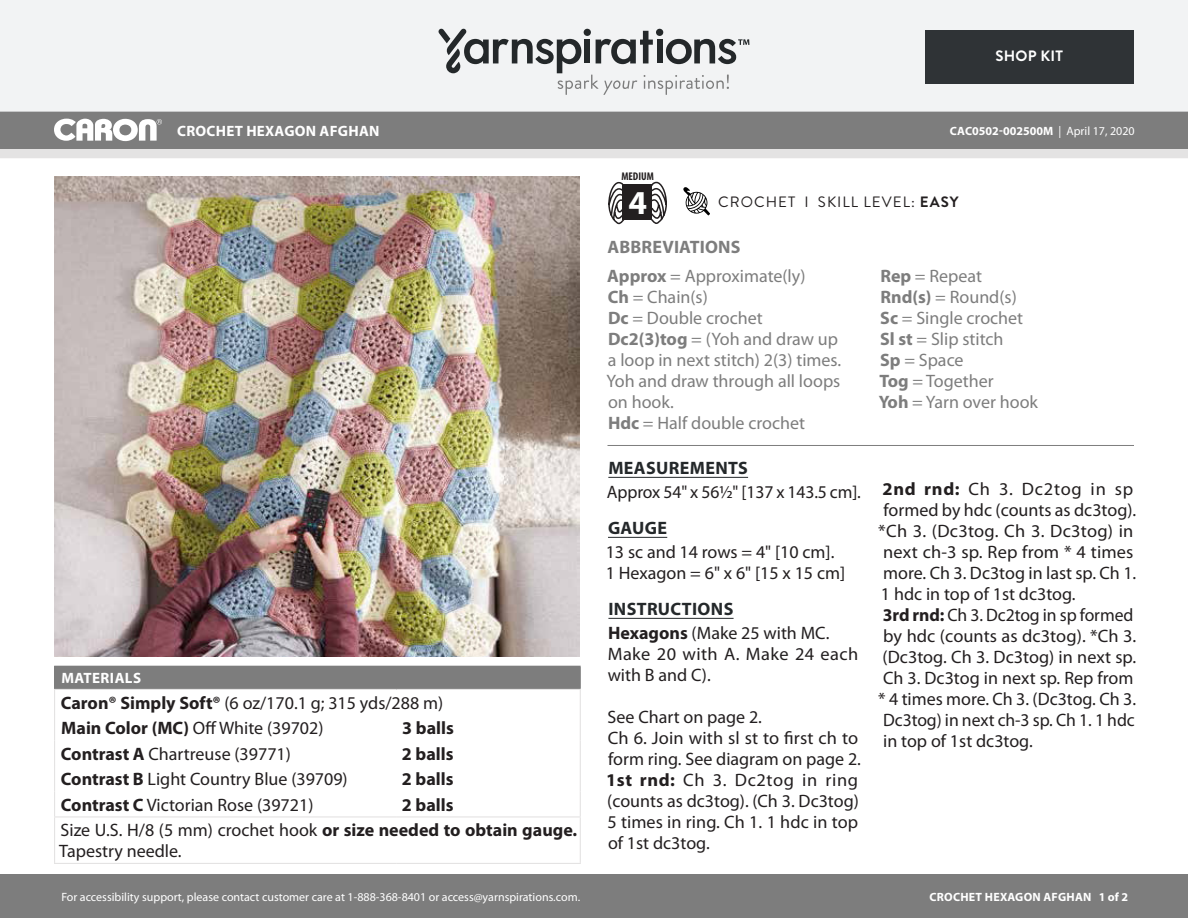
<style>
.page{position:relative;width:1188px;height:918px;background:#fff}
.page>*{position:absolute;margin:0;border:0;box-sizing:border-box;transform-origin:0 0}
.t1{font:700 33.6px "Myriad Pro";color:#fff}
.Body_-__With_auto_st{font:18px/21px "Myriad Pro";color:#231f20}
.Abbreviations_-_With{font:18px/21px "Myriad Pro";color:#7d7d7d}
.Material_-__Colors_i{font:18px "Myriad Pro";color:#231f20}
.Materials_-_Needle{font:18px/21px "Myriad Pro";color:#231f20}
.Materials_-_Brand{font:18px "Myriad Pro";color:#231f20}
.Body_-__With_auto_st-2{font:18px/21px "Myriad Pro";letter-spacing:.02em;color:#231f20}
.Body_-_HEADERS_-_Und{font:700 18px "Myriad Pro";letter-spacing:.02em;color:#24282a}
.Material_-__Colors_i-2{font:700 18px "Myriad Pro";color:#231f20}
.Abbreviations_-__Hea{font:700 18px "Myriad Pro";letter-spacing:.01em;color:#7d7d7d}
.Type_of_pattern___Sk{font:15px "Brandon Grotesque";letter-spacing:.07em;color:#231f20}
.Header_-_Name___Type{font:700 15px "Myriad Pro";letter-spacing:.02em;color:#fff}
.Materials_-__Header{font:700 15px "Myriad Pro";letter-spacing:.03em;color:#fff}
.Body_-__Color_coded{font:700 15px "Brandon Grotesque";letter-spacing:.02em;color:#fff}
.Footer_-_Sku___Date{font:12px "Myriad Pro";color:#fff}
.Footer_-_Sku___Date-2{font:700 12px "Myriad Pro";color:#fff}
.Footer_-_Sku___Date-3{font:700 12px "Myriad Pro";letter-spacing:.02em;color:#fff}
.t2{font:700 condensed 11.25px "Myriad Pro";color:#231f20}
.s1{font-weight:400}
.s2{font-weight:700}
</style>
<div class="page">
<div style="left:0;top:875px;width:1188px;height:43px;background:#7d7d7d"></div>
<div style="left:0;top:149px;width:1188px;height:9px;background:#e4e3e3"></div>
<div style="left:0;top:111px;width:1188px;height:38px;background:#7d7d7d"></div>
<div style="left:0;top:0;width:1188px;height:112px;background:#f2f3f4"></div>
<svg style="left:438px;top:29px;width:311px;height:66px"></svg>
<div style="left:925px;top:30px;width:209px;height:54px;background:#2f3336"></div>
<hr style="left:608px;top:477px;width:140px;height:1px;background:#24282a">
<hr style="left:608px;top:537px;width:59px;height:1px;background:#24282a">
<hr style="left:608px;top:618px;width:126px;height:1px;background:#24282a">
<hr style="left:608px;top:445px;width:526px;height:1px;background:#7d7d7d">
<svg style="left:54px;top:119px;width:108px;height:22px"></svg>
<svg style="left:683px;top:187px;width:27px;height:28px"></svg>
<svg style="left:608px;top:181px;width:18px;height:43px"></svg>
<svg style="left:649px;top:181px;width:18px;height:43px"></svg>
<div style="left:622px;top:185px;width:30px;height:35px;background:#231f20"></div>
<div style="left:55px;top:666px;width:525px;height:23px;background:#7d7d7d"></div>
<hr style="left:54px;top:666px;width:342px;height:1px;background:#7d7d7d">
<hr style="left:396px;top:666px;width:185px;height:1px;background:#7d7d7d">
<hr style="left:54px;top:689px;width:342px;height:1px;background:#e4e3e3">
<hr style="left:396px;top:689px;width:185px;height:1px;background:#e4e3e3">
<svg style="left:54px;top:667px;width:1px;height:149px"></svg>
<svg style="left:580px;top:667px;width:1px;height:149px"></svg>
<hr style="left:54px;top:818px;width:1px;height:45px;background:#e4e3e3">
<hr style="left:54px;top:816px;width:342px;height:2px;background:#e4e3e3">
<hr style="left:396px;top:816px;width:185px;height:2px;background:#e4e3e3">
<hr style="left:580px;top:818px;width:1px;height:45px;background:#e4e3e3">
<hr style="left:54px;top:863px;width:342px;height:1px;background:#e4e3e3">
<hr style="left:396px;top:863px;width:185px;height:1px;background:#e4e3e3">
<img style="left:54px;top:177px;width:525px;height:480px">
<p class="Body_-__Color_coded" style="left:995px;top:46px;width:69px">SHOP KIT</p>
<p class="Header_-_Name___Type" style="left:177px;top:121px;width:204px">CROCHET HEXAGON AFGHAN</p>
<p class="Footer_-_Sku___Date-2" style="left:950px;top:123px;width:187px">CAC0502-002500M <span class="s1">| April 17, 2020</span></p>
<p class="t2" style="left:621px;top:169px;width:34px">MEDIUM</p>
<p class="t1" style="left:629px;top:180px;width:20px">4</p>
<p class="Type_of_pattern___Sk" style="left:718px;top:192px;width:242px">CROCHET I SKILL LEVEL: <span class="s2">EASY</span></p>
<p class="Materials_-__Header" style="left:61px;top:669px;width:81px">MATERIALS</p>
<p class="Materials_-_Brand" style="left:61px;top:693px;width:384px"><span class="s2">Caron® Simply Soft®</span> (6 oz/170.1 g; 315 yds/288 m)</p>
<p class="Material_-__Colors_i" style="left:61px;top:719px;width:264px"><span class="s2">Main Color (MC)</span> Off White (39702)</p>
<p class="Material_-__Colors_i-2" style="left:402px;top:717px;width:53px">3 balls</p>
<p class="Material_-__Colors_i" style="left:61px;top:744px;width:232px"><span class="s2">Contrast A</span> Chartreuse (39771)</p>
<p class="Material_-__Colors_i-2" style="left:402px;top:742px;width:53px">2 balls</p>
<p class="Material_-__Colors_i" style="left:61px;top:770px;width:288px"><span class="s2">Contrast B</span> Light Country Blue (39709)</p>
<p class="Material_-__Colors_i-2" style="left:402px;top:768px;width:53px">2 balls</p>
<p class="Material_-__Colors_i" style="left:61px;top:795px;width:254px"><span class="s2">Contrast C</span> Victorian Rose (39721)</p>
<p class="Material_-__Colors_i-2" style="left:402px;top:793px;width:53px">2 balls</p>
<p class="Materials_-_Needle" style="left:59px;top:820px;width:519px">Size U.S. H/8 (5 mm) crochet hook <span class="s2">or size needed to obtain gauge.<br></span>Tapestry needle.</p>
<p class="Footer_-_Sku___Date" style="left:61px;top:890px;width:520px">For accessibility support, please contact customer care at 1-888-368-8401 or access@yarnspirations.com.</p>
<p class="Abbreviations_-__Hea" style="left:608px;top:235px;width:135px">ABBREVIATIONS</p>
<p class="Abbreviations_-_With" style="left:607px;top:265px;width:200px"><span class="s2">Approx</span> = Approximate(ly)</p>
<p class="Abbreviations_-_With" style="left:608px;top:286px;width:102px"><span class="s2">Ch</span> = Chain(s)</p>
<p class="Abbreviations_-_With" style="left:608px;top:307px;width:156px"><span class="s2">Dc</span> = Double crochet</p>
<p class="Abbreviations_-_With" style="left:606px;top:328px;width:236px"><span class="s2">Dc2(3)tog</span> = (Yoh and draw up a loop in next stitch) 2(3) times.<br>Yoh and draw through all loops on hook.</p>
<p class="Abbreviations_-_With" style="left:608px;top:412px;width:199px"><span class="s2">Hdc</span> = Half double crochet</p>
<p class="Body_-_HEADERS_-_Und" style="left:608px;top:457px;width:141px">MEASUREMENTS</p>
<p class="Body_-__With_auto_st" style="left:607px;top:482px;width:256px">Approx 54" x 56½" [137 x 143.5 cm].</p>
<p class="Body_-_HEADERS_-_Und" style="left:608px;top:517px;width:61px">GAUGE</p>
<p class="Body_-__With_auto_st" style="left:606px;top:542px;width:230px">13 sc and 14 rows = 4" [10 cm].</p>
<p class="Body_-__With_auto_st" style="left:606px;top:563px;width:241px">1 Hexagon = 6" x 6" [15 x 15 cm]</p>
<p class="Body_-_HEADERS_-_Und" style="left:608px;top:598px;width:126px">INSTRUCTIONS</p>
<p class="Body_-__With_auto_st" style="left:608px;top:623px;width:223px"><span class="s2">Hexagons</span> (Make 25 with MC.</p>
<p class="Body_-__With_auto_st-2" style="left:608px;top:644px;width:252px">Make 20 with A. Make 24 each with B and C).</p>
<p class="Body_-__With_auto_st" style="left:608px;top:707px;width:156px">See Chart on page 2.</p>
<p class="Body_-__With_auto_st" style="left:608px;top:728px;width:255px">Ch 6. Join with sl st to first ch to form ring. See diagram on page 2.</p>
<p class="Body_-__With_auto_st" style="left:606px;top:770px;width:254px;text-align:justify"><span class="s2">1st rnd:</span> Ch 3. Dc2tog in ring (counts as dc3tog). (Ch 3. Dc3tog)<br>5 times in ring. Ch 1. 1 hdc in top of 1st dc3tog.</p>
<p class="Abbreviations_-_With" style="left:880px;top:265px;width:103px"><span class="s2">Rep</span> = Repeat</p>
<p class="Abbreviations_-_With" style="left:880px;top:286px;width:138px"><span class="s2">Rnd(s)</span> = Round(s)</p>
<p class="Abbreviations_-_With" style="left:880px;top:307px;width:145px"><span class="s2">Sc</span> = Single crochet</p>
<p class="Abbreviations_-_With" style="left:880px;top:328px;width:125px"><span class="s2">Sl st</span> = Slip stitch</p>
<p class="Abbreviations_-_With" style="left:880px;top:349px;width:85px"><span class="s2">Sp</span> = Space</p>
<p class="Abbreviations_-_With" style="left:879px;top:370px;width:116px"><span class="s2">Tog</span> = Together</p>
<p class="Abbreviations_-_With" style="left:879px;top:391px;width:161px"><span class="s2">Yoh</span> = Yarn over hook</p>
<p class="Body_-__With_auto_st" style="left:878px;top:479px;width:260px"><span class="s2">2nd rnd:</span> Ch 3. Dc2tog in sp formed by hdc (counts as dc3tog). *Ch 3. (Dc3tog. Ch 3. Dc3tog) in next ch-3 sp. Rep from * 4 times more. Ch 3. Dc3tog in last sp. Ch 1.<br>1 hdc in top of 1st dc3tog.</p>
<p class="Body_-__With_auto_st" style="left:878px;top:605px;width:260px"><span class="s2">3rd rnd:</span> Ch 3. Dc2tog in sp formed by hdc (counts as dc3tog). *Ch 3. (Dc3tog. Ch 3. Dc3tog) in next sp.<br>Ch 3. Dc3tog in next sp. Rep from * 4 times more. Ch 3. (Dc3tog. Ch 3.<br>Dc3tog) in next ch-3 sp. Ch 1. 1 hdc in top of 1st dc3tog.</p>
<p class="Footer_-_Sku___Date-3" style="left:930px;top:889px;width:200px">CROCHET HEXAGON AFGHAN 1 of 2</p>
</div>
